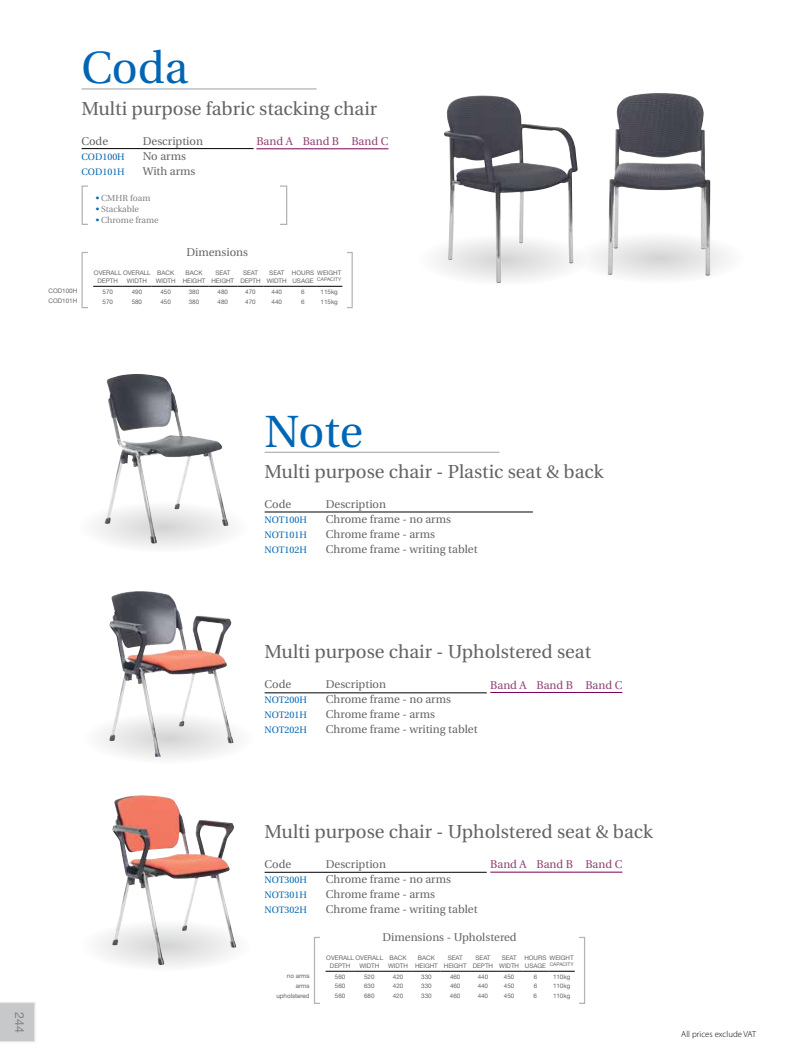
<style>
.page{position:relative;width:798px;height:1053px;background:#fff}
.page>*{position:absolute;margin:0;border:0;box-sizing:border-box;transform-origin:0 0}
.t1{font:45px "Utopia";color:#0066b3}
.t2{font:18.75px "Utopia";color:#636466}
.t3{font:12.5px "Helvetica Neue";color:#808285}
.t4{font:11.25px "Utopia";color:#636466}
.t5{font:11.25px "Utopia";color:#904173}
.t6{font:9.38px "Utopia";color:#0066b3}
.t7{font:8.75px "Utopia";color:#808285}
.t8{font:300 8.75px "Myriad Pro";color:#000}
.t9{font:6.25px/7.5px "Helvetica Neue";color:#636466;text-align:center}
.t10{font:5px "Helvetica Neue";color:#636466}
.s1{color:#0066b3}
</style>
<div class="page">
<svg style="left:0;top:1002px;width:35px;height:40px"></svg>
<svg style="left:436px;top:240px;width:292px;height:39px"></svg>
<svg style="left:101px;top:729px;width:135px;height:30px"></svg>
<div style="left:81px;top:185px;width:206px;height:40px;border:1px solid #b1b4b6"></div>
<div style="left:89px;top:182px;width:191px;height:47px;background:#fff"></div>
<hr style="left:81px;top:88px;width:235px;height:2px;background:#b1b4b6">
<hr style="left:81px;top:148px;width:172px;height:1px;background:#000">
<hr style="left:256px;top:149px;width:132px;height:1px;background:#760053">
<img style="left:443px;top:95px;width:134px;height:188px">
<img style="left:607px;top:93px;width:103px;height:183px">
<svg style="left:96px;top:518px;width:135px;height:30px"></svg>
<hr style="left:264px;top:451px;width:235px;height:2px;background:#b1b4b6">
<hr style="left:264px;top:511px;width:268px;height:1px;background:#000">
<svg style="left:98px;top:934px;width:139px;height:32px"></svg>
<hr style="left:490px;top:692px;width:132px;height:1px;background:#760053">
<hr style="left:264px;top:692px;width:222px;height:1px;background:#000">
<hr style="left:264px;top:872px;width:222px;height:1px;background:#000">
<hr style="left:490px;top:871px;width:132px;height:1px;background:#760053">
<img style="left:112px;top:796px;width:124px;height:169px">
<img style="left:109px;top:591px;width:123px;height:165px">
<img style="left:104px;top:374px;width:124px;height:169px">
<svg style="left:93px;top:286px;width:249px;height:1px"></svg>
<svg style="left:325px;top:970px;width:29px;height:1px"></svg>
<hr style="left:354px;top:970px;width:30px;height:1px;background:#000">
<svg style="left:384px;top:970px;width:190px;height:1px"></svg>
<h1 class="t1" style="left:81px;top:43px;width:108px">Coda</h1>
<h2 class="t2" style="left:81px;top:98px;width:297px">Multi purpose fabric stacking chair</h2>
<h3 class="t4" style="left:81px;top:135px;width:28px">Code</h3>
<h3 class="t4" style="left:143px;top:135px;width:62px">Description</h3>
<h3 class="t6" style="left:81px;top:151px;width:45px">COD100H</h3>
<h3 class="t4" style="left:143px;top:150px;width:45px">No arms</h3>
<h3 class="t6" style="left:81px;top:166px;width:45px">COD101H</h3>
<h3 class="t4" style="left:143px;top:165px;width:54px">With arms</h3>
<h3 class="t7" style="left:96px;top:193px;width:56px"><span class="s1">•</span> CMHR foam</h3>
<h3 class="t7" style="left:96px;top:204px;width:45px"><span class="s1">•</span> Stackable</h3>
<h3 class="t7" style="left:96px;top:216px;width:64px"><span class="s1">•</span> Chrome frame</h3>
<h3 class="t5" style="left:256px;top:135px;width:133px">Band A Band B Band C</h3>
<h3 class="t4" style="left:186px;top:246px;width:63px">Dimensions</h3>
<p class="t9" style="left:49px;top:286px;width:30px;line-height:10px;text-align:left">COD100H<br>COD101H</p>
<p class="t9" style="left:97px;top:269px;width:55px;text-align:left;text-indent:-4px">OVERALL OVERALL<br>DEPTH</p>
<p class="t9" style="left:127px;top:277px;width:21px">WIDTH</p>
<p class="t9" style="left:156px;top:269px;width:21px;text-align:left">BACK<br>WIDTH</p>
<p class="t9" style="left:183px;top:269px;width:24px">BACK<br>HEIGHT</p>
<p class="t9" style="left:211px;top:269px;width:24px">SEAT<br>HEIGHT</p>
<p class="t9" style="left:240px;top:269px;width:22px">SEAT<br>DEPTH</p>
<p class="t9" style="left:267px;top:269px;width:21px">SEAT<br>WIDTH</p>
<p class="t9" style="left:292px;top:269px;width:24px;text-align:left">HOURS<br>USAGE</p>
<p class="t9" style="left:317px;top:269px;width:26px">WEIGHT</p>
<p class="t10" style="left:317px;top:276px;width:25px">CAPACITY</p>
<p class="t9" style="left:102px;top:288px;width:12px">570</p>
<p class="t9" style="left:132px;top:288px;width:12px">490</p>
<p class="t9" style="left:160px;top:288px;width:12px">450</p>
<p class="t9" style="left:189px;top:288px;width:12px">380</p>
<p class="t9" style="left:217px;top:288px;width:12px">480</p>
<p class="t9" style="left:245px;top:288px;width:12px">470</p>
<p class="t9" style="left:271px;top:288px;width:12px">440</p>
<p class="t9" style="left:301px;top:288px;width:5px">6</p>
<p class="t9" style="left:320px;top:288px;width:19px">115kg</p>
<p class="t9" style="left:102px;top:298px;width:12px">570</p>
<p class="t9" style="left:132px;top:298px;width:12px">580</p>
<p class="t9" style="left:160px;top:298px;width:12px">450</p>
<p class="t9" style="left:189px;top:298px;width:12px">380</p>
<p class="t9" style="left:217px;top:298px;width:12px">480</p>
<p class="t9" style="left:245px;top:298px;width:12px">470</p>
<p class="t9" style="left:271px;top:298px;width:12px">440</p>
<p class="t9" style="left:301px;top:298px;width:5px">6</p>
<p class="t9" style="left:320px;top:298px;width:19px">115kg</p>
<h3 class="t3" style="left:29px;top:1011px;width:22px;rotate:90deg">244</h3>
<h1 class="t1" style="left:264px;top:406px;width:100px">Note</h1>
<h2 class="t2" style="left:264px;top:461px;width:340px">Multi purpose chair - Plastic seat &amp; back</h2>
<h3 class="t4" style="left:264px;top:498px;width:28px">Code</h3>
<h3 class="t4" style="left:326px;top:498px;width:62px">Description</h3>
<h3 class="t6" style="left:264px;top:514px;width:44px">NOT100H</h3>
<h3 class="t4" style="left:326px;top:513px;width:127px">Chrome frame - no arms</h3>
<h3 class="t6" style="left:264px;top:529px;width:44px">NOT101H</h3>
<h3 class="t4" style="left:326px;top:528px;width:111px">Chrome frame - arms</h3>
<h3 class="t6" style="left:264px;top:544px;width:44px">NOT102H</h3>
<h3 class="t4" style="left:326px;top:543px;width:153px">Chrome frame - writing tablet</h3>
<h2 class="t2" style="left:264px;top:641px;width:328px">Multi purpose chair - Upholstered seat</h2>
<h3 class="t4" style="left:264px;top:678px;width:28px">Code</h3>
<h3 class="t4" style="left:326px;top:678px;width:62px">Description</h3>
<h3 class="t6" style="left:264px;top:694px;width:44px">NOT200H</h3>
<h3 class="t4" style="left:326px;top:693px;width:127px">Chrome frame - no arms</h3>
<h3 class="t6" style="left:264px;top:709px;width:44px">NOT201H</h3>
<h3 class="t4" style="left:326px;top:708px;width:111px">Chrome frame - arms</h3>
<h3 class="t6" style="left:264px;top:724px;width:44px">NOT202H</h3>
<h3 class="t4" style="left:326px;top:723px;width:153px">Chrome frame - writing tablet</h3>
<h3 class="t5" style="left:490px;top:678px;width:133px">Band A Band B Band C</h3>
<h2 class="t2" style="left:264px;top:821px;width:390px">Multi purpose chair - Upholstered seat &amp; back</h2>
<h3 class="t4" style="left:264px;top:858px;width:28px">Code</h3>
<h3 class="t4" style="left:326px;top:858px;width:62px">Description</h3>
<h3 class="t6" style="left:264px;top:874px;width:44px">NOT300H</h3>
<h3 class="t4" style="left:326px;top:873px;width:127px">Chrome frame - no arms</h3>
<h3 class="t6" style="left:264px;top:889px;width:44px">NOT301H</h3>
<h3 class="t4" style="left:326px;top:888px;width:111px">Chrome frame - arms</h3>
<h3 class="t6" style="left:264px;top:904px;width:44px">NOT302H</h3>
<h3 class="t4" style="left:326px;top:903px;width:153px">Chrome frame - writing tablet</h3>
<h3 class="t5" style="left:490px;top:858px;width:133px">Band A Band B Band C</h3>
<p class="t9" style="left:276px;top:970px;width:35px;line-height:10px;text-align:right">no arms arms upholstered</p>
<h3 class="t4" style="left:382px;top:930px;width:136px">Dimensions - Upholstered</h3>
<p class="t9" style="left:330px;top:954px;width:55px;text-align:left;text-indent:-4px">OVERALL OVERALL<br>DEPTH</p>
<p class="t9" style="left:359px;top:962px;width:21px">WIDTH</p>
<p class="t9" style="left:388px;top:954px;width:21px;text-align:left">BACK<br>WIDTH</p>
<p class="t9" style="left:415px;top:954px;width:24px">BACK<br>HEIGHT</p>
<p class="t9" style="left:443px;top:954px;width:24px">SEAT<br>HEIGHT</p>
<p class="t9" style="left:472px;top:954px;width:22px">SEAT<br>DEPTH</p>
<p class="t9" style="left:499px;top:954px;width:21px">SEAT<br>WIDTH</p>
<p class="t9" style="left:524px;top:954px;width:24px;text-align:left">HOURS<br>USAGE</p>
<p class="t9" style="left:549px;top:954px;width:26px">WEIGHT</p>
<p class="t10" style="left:549px;top:960px;width:25px">CAPACITY</p>
<p class="t9" style="left:335px;top:973px;width:12px">560</p>
<p class="t9" style="left:364px;top:973px;width:12px">520</p>
<p class="t9" style="left:393px;top:973px;width:12px">420</p>
<p class="t9" style="left:421px;top:973px;width:12px">330</p>
<p class="t9" style="left:450px;top:973px;width:12px">460</p>
<p class="t9" style="left:477px;top:973px;width:12px">440</p>
<p class="t9" style="left:503px;top:973px;width:12px">450</p>
<p class="t9" style="left:533px;top:973px;width:5px">6</p>
<p class="t9" style="left:553px;top:973px;width:19px">110kg</p>
<p class="t9" style="left:335px;top:982px;width:12px">560</p>
<p class="t9" style="left:364px;top:982px;width:12px">630</p>
<p class="t9" style="left:392px;top:982px;width:12px">420</p>
<p class="t9" style="left:421px;top:982px;width:12px">330</p>
<p class="t9" style="left:450px;top:982px;width:12px">460</p>
<p class="t9" style="left:477px;top:982px;width:12px">440</p>
<p class="t9" style="left:503px;top:982px;width:12px">450</p>
<p class="t9" style="left:533px;top:982px;width:5px">6</p>
<p class="t9" style="left:552px;top:982px;width:19px">110kg</p>
<p class="t9" style="left:335px;top:992px;width:12px">560</p>
<p class="t9" style="left:364px;top:992px;width:12px">680</p>
<p class="t9" style="left:392px;top:992px;width:12px">420</p>
<p class="t9" style="left:421px;top:992px;width:12px">330</p>
<p class="t9" style="left:450px;top:992px;width:12px">460</p>
<p class="t9" style="left:477px;top:992px;width:12px">440</p>
<p class="t9" style="left:503px;top:992px;width:12px">450</p>
<p class="t9" style="left:533px;top:992px;width:5px">6</p>
<p class="t9" style="left:552px;top:992px;width:19px">110kg</p>
<h3 class="t8" style="left:681px;top:1029px;width:76px">All prices exclude VAT</h3>
</div>
